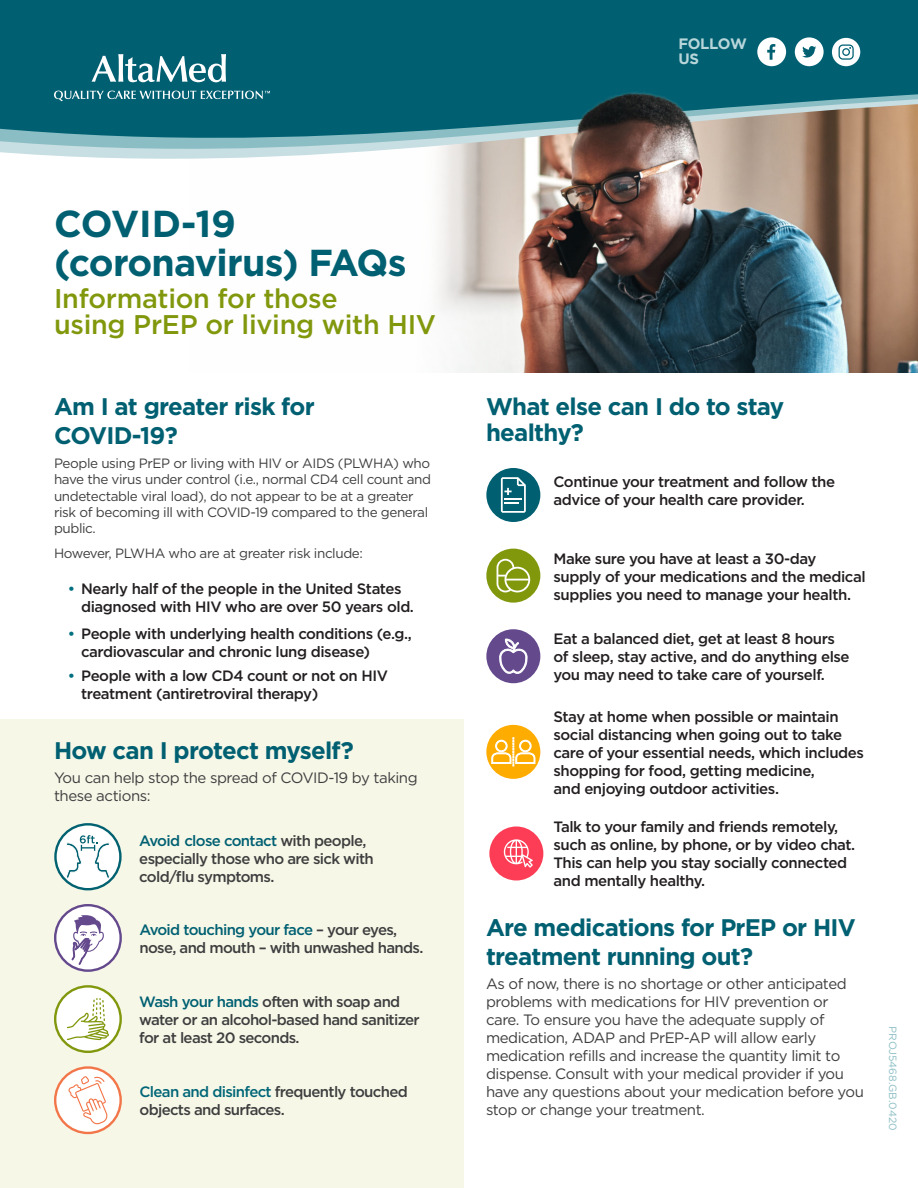
<style>
.page{position:relative;width:918px;height:1188px;background:#fff}
.page>*{position:absolute;margin:0;border:0;box-sizing:border-box;transform-origin:0 0}
.t1{font:700 37.5px/39px "Gotham";letter-spacing:-.02em;color:#006072}
.t2{font:500 27px/25.8px "Gotham";letter-spacing:-.01em;color:#81980d}
.t3{font:700 24px/28.8px "Gotham";letter-spacing:-.03em;color:#006072}
.t4{font:500 15px/18px "Gotham";letter-spacing:-.03em;color:#231f20}
.t5{font:15px/18px "Gotham";letter-spacing:-.03em;color:#3e3e3f}
.t6{font:500 15px/18px "Gotham";letter-spacing:-.045em;color:#3e3e3f}
.t7{font:700 15px/15px "Gotham";letter-spacing:-.03em;color:#b8d6da}
.t8{font:13.5px/16.2px "Gotham";letter-spacing:-.03em;color:#3e3e3f}
.t9{font:10.5px "Gotham";color:#8bbec4}
.s1{color:#006f7f}
.s2{color:#006072}
.s3{color:#067}
</style>
<div class="page">
<img style="left:438px;top:191px;width:480px;height:181px">
<div style="left:0;top:719px;width:463px;height:469px;background:#f7f7e8"></div>
<svg style="left:440px;top:180px;width:478px;height:11px;background:#c0ac9b"></svg>
<svg style="left:440px;top:167px;width:478px;height:13px;background:#bda896"></svg>
<svg style="left:0;top:0;width:918px;height:167px;background:#2e7783"></svg>
<svg style="left:757px;top:37px;width:29px;height:29px"></svg>
<svg style="left:795px;top:37px;width:29px;height:29px"></svg>
<svg style="left:832px;top:38px;width:28px;height:28px"></svg>
<svg style="left:92px;top:54px;width:134px;height:28px"></svg>
<svg style="left:54px;top:91px;width:216px;height:10px;background:#3f8795"></svg>
<svg style="left:55px;top:986px;width:66px;height:66px;background:#edf1de"></svg>
<div style="left:54px;top:985px;width:68px;height:68px;border:2px solid #81980d;border-radius:50%"></div>
<svg style="left:67px;top:998px;width:42px;height:42px;background:#e6ead0"></svg>
<svg style="left:55px;top:905px;width:66px;height:66px;background:#ebe8f0"></svg>
<div style="left:54px;top:904px;width:68px;height:68px;border:2px solid #64498d;border-radius:50%"></div>
<svg style="left:72px;top:914px;width:32px;height:51px;background:#cec6db"></svg>
<svg style="left:55px;top:1068px;width:66px;height:65px"></svg>
<div style="left:54px;top:1066px;width:68px;height:68px;border:2px solid #f27649;border-radius:50%"></div>
<svg style="left:68px;top:1076px;width:40px;height:48px;background:#fceae3"></svg>
<div style="left:486px;top:468px;width:54px;height:54px;background:#006072;border-radius:50%"></div>
<svg style="left:501px;top:477px;width:25px;height:36px"></svg>
<div style="left:486px;top:549px;width:54px;height:54px;background:#81980d;border-radius:50%"></div>
<svg style="left:497px;top:559px;width:33px;height:33px"></svg>
<div style="left:486px;top:629px;width:54px;height:54px;background:#64498d;border-radius:50%"></div>
<svg style="left:499px;top:639px;width:29px;height:35px"></svg>
<div style="left:486px;top:725px;width:54px;height:54px;background:#ffac00;border-radius:50%"></div>
<svg style="left:491px;top:738px;width:44px;height:28px"></svg>
<div style="left:489px;top:826px;width:54px;height:54px;background:#fc3d55;border-radius:50%"></div>
<svg style="left:504px;top:839px;width:29px;height:29px"></svg>
<svg style="left:55px;top:824px;width:65px;height:65px"></svg>
<div style="left:54px;top:823px;width:68px;height:67px;border:2px solid #006170;border-radius:50%"></div>
<svg style="left:66px;top:835px;width:44px;height:44px;background:#deebec"></svg>
<img style="left:564px;top:91px;width:140px;height:152px">
<p class="t7" style="left:679px;top:36px;width:70px">FOLLOW<br>US</p>
<p class="t1" style="left:54px;top:203px;width:354px">COVID-19 (coronavirus) FAQs</p>
<p class="t2" style="left:54px;top:285px;width:384px">Information for those<br>using PrEP or living with HIV</p>
<p class="t3" style="left:54px;top:392px;width:262px">Am I at greater risk for<br>COVID-19?</p>
<p class="t8" style="left:54px;top:455px;width:379px">People using PrEP or living with HIV or AIDS (PLWHA) who have the virus under control (i.e., normal CD4 cell count and undetectable viral load), do not appear to be at a greater risk of becoming ill with COVID-19 compared to the general public.</p>
<p class="t8" style="left:54px;top:545px;width:310px">However, PLWHA who are at greater risk include:</p>
<p class="t4" style="left:81px;top:580px;width:334px;text-indent:-14px"><span class="s1">•</span> Nearly half of the people in the United States diagnosed with HIV who are over 50 years old.</p>
<p class="t4" style="left:81px;top:625px;width:332px;text-indent:-14px"><span class="s1">•</span> People with underlying health conditions (e.g., cardiovascular and chronic lung disease)</p>
<p class="t4" style="left:81px;top:667px;width:308px;text-indent:-14px"><span class="s1">•</span> People with a low CD4 count or not on HIV treatment (antiretroviral therapy)</p>
<p class="t3" style="left:54px;top:735px;width:301px">How can I protect myself?</p>
<p class="t5" style="left:54px;top:768px;width:365px">You can help stop the spread of COVID-19 by taking these actions:</p>
<p class="t6" style="left:139px;top:831px;width:236px"><span class="s2">Avoid close contact</span> with people, especially those who are sick with cold/flu symptoms.</p>
<p class="t6" style="left:140px;top:920px;width:286px"><span class="s2">Avoid touching your face</span> – your eyes, nose, and mouth – with unwashed hands.</p>
<p class="t6" style="left:139px;top:993px;width:282px"><span class="s2">Wash your hands</span> often with soap and water or an alcohol-based hand sanitizer for at least 20 seconds.</p>
<p class="t6" style="left:140px;top:1083px;width:270px"><span class="s3">Clean and disinfect</span> frequently touched objects and surfaces.</p>
<p class="t3" style="left:486px;top:393px;width:300px;line-height:25.8px">What else can I do to stay healthy?</p>
<p class="t4" style="left:554px;top:473px;width:283px">Continue your treatment and follow the advice of your health care provider.</p>
<p class="t4" style="left:554px;top:549px;width:314px">Make sure you have at least a 30-day supply of your medications and the medical supplies you need to manage your health.</p>
<p class="t4" style="left:554px;top:630px;width:298px">Eat a balanced diet, get at least 8 hours of sleep, stay active, and do anything else you may need to take care of yourself.</p>
<p class="t4" style="left:554px;top:707px;width:312px">Stay at home when possible or maintain social distancing when going out to take care of your essential needs, which includes shopping for food, getting medicine,<br>and enjoying outdoor activities.</p>
<p class="t4" style="left:554px;top:818px;width:303px">Talk to your family and friends remotely, such as online, by phone, or by video chat.<br>This can help you stay socially connected and mentally healthy.</p>
<p class="t3" style="left:486px;top:912px;width:371px">Are medications for PrEP or HIV treatment running out?</p>
<p class="t5" style="left:486px;top:974px;width:379px">As of now, there is no shortage or other anticipated problems with medications for HIV prevention or care. To ensure you have the adequate supply of medication, ADAP and PrEP-AP will allow early medication refills and increase the quantity limit to dispense. Consult with your medical provider if you have any questions about your medication before you stop or change your treatment.</p>
<p class="t9" style="left:900px;top:1026px;width:106px;rotate:90deg">PROJ5468.GB.0420</p>
</div>
